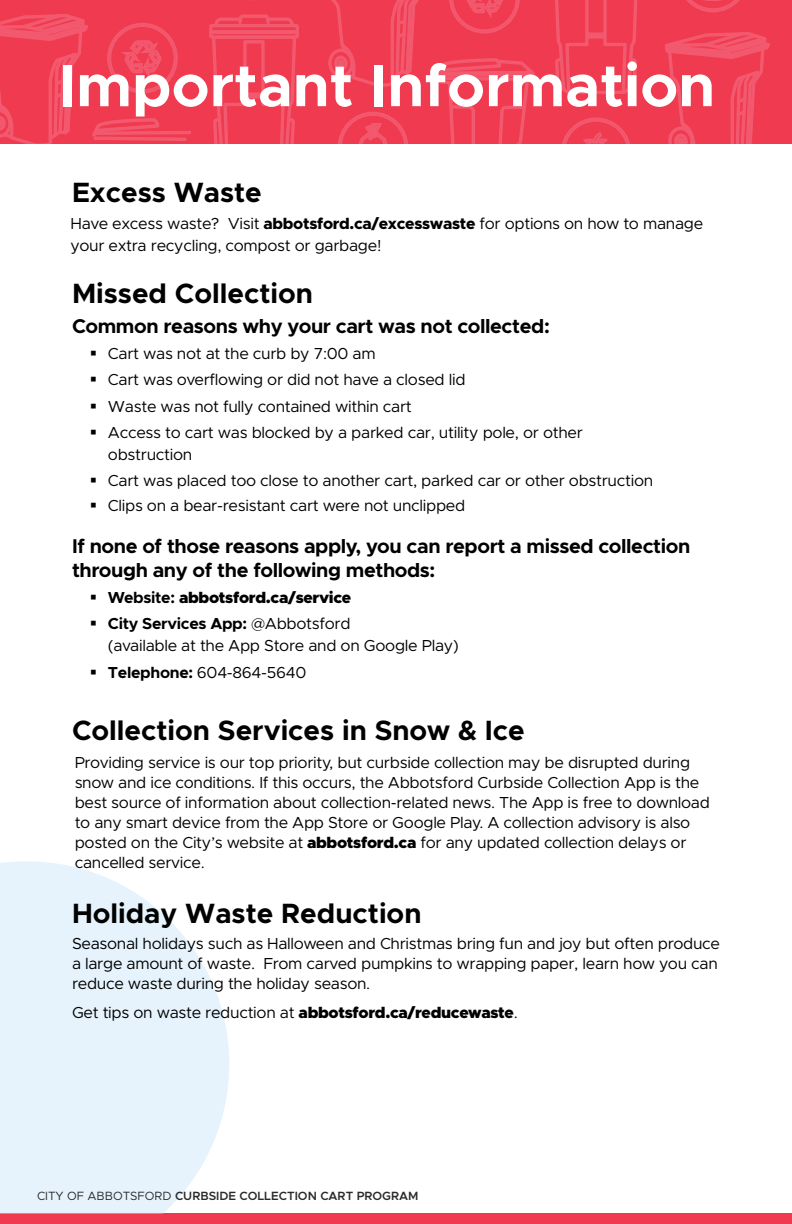
<style>
.page{position:relative;width:792px;height:1224px;background:#fff}
.page>*{position:absolute;margin:0;border:0;box-sizing:border-box;transform-origin:0 0}
.t1{font:700 60px "Metropolis";color:#fff}
.t2{font:700 28px "Metropolis";color:#000101}
.t3{font:700 20px/24px "Metropolis";letter-spacing:-.02em;color:#000101}
.t4{font:16px/20px "Metropolis";letter-spacing:-.02em;color:#000101}
.t5{font:16px/22px "Metropolis";letter-spacing:-.02em;color:#000}
.t6{font:700 16px/26.4px "Metropolis";letter-spacing:-.02em;color:#000101}
.t7{font:600 12px "Metropolis";color:#292a2a}
.s1{font-weight:800}
.s2{font-weight:900}
.s3{font-weight:400}
.s4{font-weight:700}
</style>
<div class="page">
<div style="left:0;top:0;width:792px;height:143px;background:#ef3a4f"></div>
<svg style="left:432px;top:58px;width:104px;height:86px"></svg>
<svg style="left:328px;top:0;width:91px;height:87px"></svg>
<svg style="left:662px;top:32px;width:110px;height:112px"></svg>
<svg style="left:207px;top:14px;width:94px;height:130px"></svg>
<svg style="left:555px;top:0;width:82px;height:94px"></svg>
<svg style="left:0;top:14px;width:192px;height:130px"></svg>
<svg style="left:449px;top:0;width:71px;height:34px"></svg>
<svg style="left:560px;top:117px;width:72px;height:27px"></svg>
<svg style="left:686px;top:0;width:54px;height:13px"></svg>
<svg style="left:337px;top:112px;width:72px;height:32px"></svg>
<div style="left:0;top:1213px;width:792px;height:11px;background:#ef3a4f"></div>
<svg style="left:0;top:861px;width:229px;height:353px;background:#e9f4fc"></svg>
<h1 class="t1" style="left:59px;top:48px;width:658px">Important Information</h1>
<h2 class="t2" style="left:72px;top:175px;width:191px">Excess Waste</h2>
<p class="t5" style="left:71px;top:212px;width:634px">Have excess waste? Visit <span class="s1">abbotsford.ca/excesswaste</span> for options on how to manage your extra recycling, compost or garbage!</p>
<h2 class="t2" style="left:72px;top:276px;width:243px">Missed Collection</h2>
<p class="t3" style="left:72px;top:314px;width:479px">Common reasons why your cart was not collected:</p>
<p class="t4" style="left:108px;top:340px;width:476px;line-height:26.4px">Cart was not at the curb by 7:00 am<br>Cart was overflowing or did not have a closed lid<br>Waste was not fully contained within cart<br>Access to cart was blocked by a parked car, utility pole, or other</p>
<p class="t4" style="left:108px;top:441px;width:547px;line-height:26.4px">obstruction<br>Cart was placed too close to another cart, parked car or other obstruction</p>
<p class="t4" style="left:108px;top:495px;width:359px">Clips on a bear-resistant cart were not unclipped</p>
<p class="t3" style="left:72px;top:534px;width:620px">If none of those reasons apply, you can report a missed collection through any of the following methods:</p>
<p class="t6" style="left:108px;top:584px;width:245px">Website: <span class="s2">abbotsford.ca/service<br></span>City Services App: <span class="s3">@Abbotsford</span></p>
<p class="t4" style="left:108px;top:633px;width:352px;line-height:26.4px">(available at the App Store and on Google Play)<br><span class="s4">Telephone:</span> 604-864-5640</p>
<h2 class="t2" style="left:72px;top:713px;width:454px">Collection Services in Snow &amp; Ice</h2>
<p class="t4" style="left:75px;top:753px;width:637px">Providing service is our top priority, but curbside collection may be disrupted during snow and ice conditions. If this occurs, the Abbotsford Curbside Collection App is the best source of information about collection-related news. The App is free to download to any smart device from the App Store or Google Play. A collection advisory is also posted on the City’s website at <span class="s2">abbotsford.ca</span> for any updated collection delays or cancelled service.</p>
<h2 class="t2" style="left:72px;top:896px;width:351px">Holiday Waste Reduction</h2>
<p class="t4" style="left:72px;top:934px;width:650px">Seasonal holidays such as Halloween and Christmas bring fun and joy but often produce a large amount of waste. From carved pumpkins to wrapping paper, learn how you can reduce waste during the holiday season.</p>
<p class="t4" style="left:72px;top:1003px;width:447px">Get tips on waste reduction at <span class="s2">abbotsford.ca/reducewaste</span>.</p>
<p class="t7" style="left:37px;top:1188px;width:383px"><span class="s3">CITY OF ABBOTSFORD</span> CURBSIDE COLLECTION CART PROGRAM</p>
</div>
